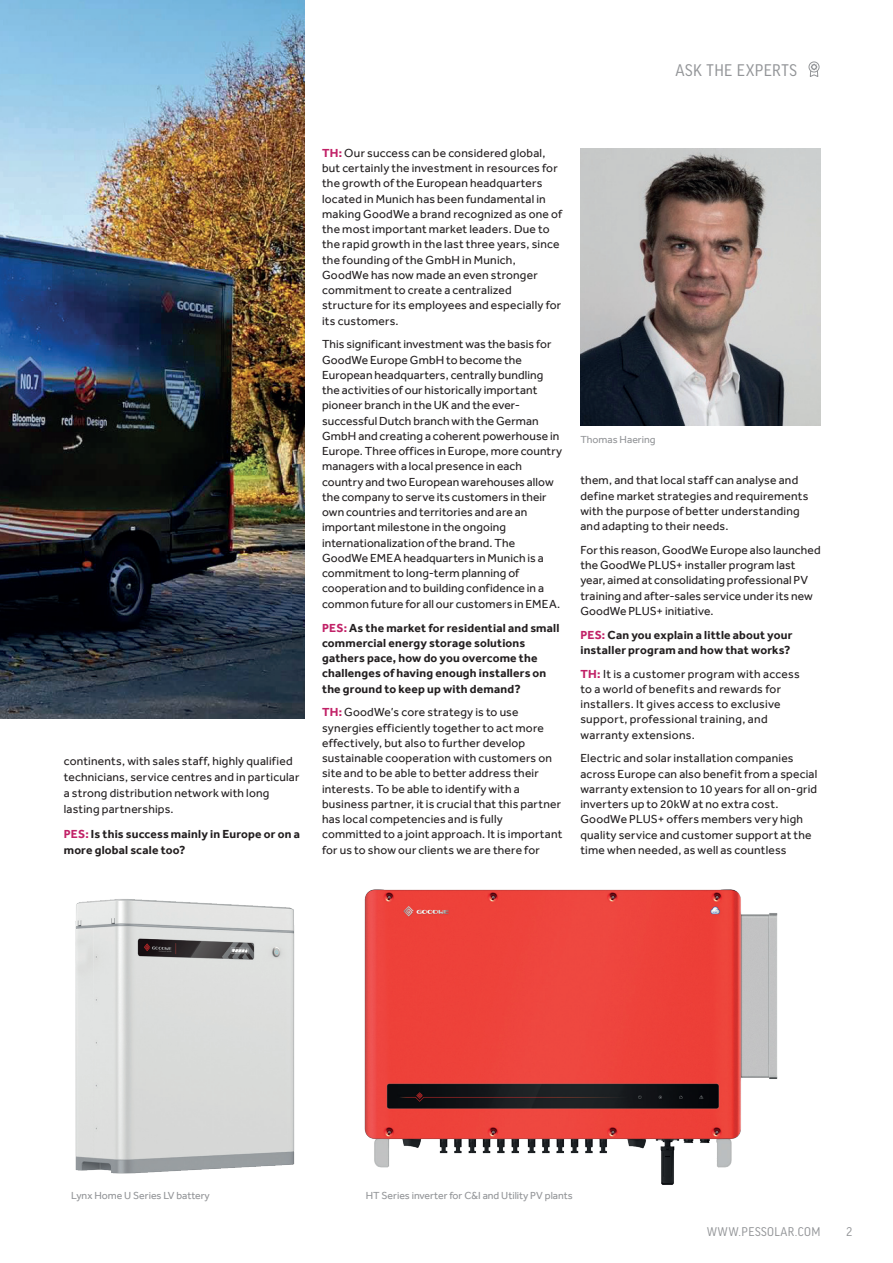
<style>
.page{position:relative;width:893px;height:1263px;background:#fff}
.page>*{position:absolute;margin:0;border:0;box-sizing:border-box;transform-origin:0 0}
.Page_head_2015{font:18px "Good Headline Pro Narr";letter-spacing:.025em;color:#939598}
.t1{font:13.5px "Good Headline Pro Narr";letter-spacing:.035em;color:#939598}
.Body_Copy_2015{font:12px/15.3px "Effra";letter-spacing:.015em;color:#231f20}
.Body_Copy_2015-2{font:700 12px/15.3px "Effra";letter-spacing:.015em;color:#231f20}
.CAPTIONS{font:10.5px "Effra";color:#939598}
.s1{color:#c12167}
.s2{font-weight:700;color:#c12167}
</style>
<div class="page">
<img style="left:0;top:0;width:304px;height:719px">
<div style="left:809px;top:62px;width:10px;height:10px;border:1px solid #939598;border-radius:50%"></div>
<svg style="left:809px;top:63px;width:10px;height:14px"></svg>
<img style="left:580px;top:149px;width:241px;height:276px">
<img style="left:364px;top:889px;width:414px;height:296px">
<img style="left:75px;top:899px;width:220px;height:275px">
<p class="Page_head_2015" style="left:675px;top:61px;width:123px">ASK THE EXPERTS</p>
<p class="Body_Copy_2015" style="left:64px;top:753px;width:237px;line-height:16px">continents, with sales staff, highly qualified technicians, service centres and in particular a strong distribution network with long lasting partnerships.</p>
<p class="Body_Copy_2015-2" style="left:64px;top:826px;width:238px;line-height:16px"><span class="s1">PES:</span> Is this success mainly in Europe or on a more global scale too?</p>
<p class="Body_Copy_2015" style="left:322px;top:145px;width:241px"><span class="s2">TH:</span> Our success can be considered global, but certainly the investment in resources for the growth of the European headquarters located in Munich has been fundamental in making GoodWe a brand recognized as one of the most important market leaders. Due to the rapid growth in the last three years, since the founding of the GmbH in Munich, GoodWe has now made an even stronger commitment to create a centralized structure for its employees and especially for its customers.</p>
<p class="Body_Copy_2015" style="left:322px;top:337px;width:242px">This significant investment was the basis for GoodWe Europe GmbH to become the European headquarters, centrally bundling the activities of our historically important pioneer branch in the UK and the ever&shy;successful Dutch branch with the German GmbH and creating a coherent powerhouse in Europe. Three offices in Europe, more country managers with a local presence in each country and two European warehouses allow the company to serve its customers in their own countries and territories and are an important milestone in the ongoing internationalization of the brand. The GoodWe EMEA headquarters in Munich is a commitment to long-term planning of cooperation and to building confidence in a common future for all our customers in EMEA.</p>
<p class="Body_Copy_2015-2" style="left:322px;top:620px;width:239px"><span class="s1">PES:</span> As the market for residential and small commercial energy storage solutions gathers pace, how do you overcome the challenges of having enough installers on the ground to keep up with demand?</p>
<p class="Body_Copy_2015" style="left:322px;top:704px;width:242px"><span class="s2">TH:</span> GoodWe’s core strategy is to use synergies efficiently together to act more effectively, but also to further develop sustainable cooperation with customers on site and to be able to better address their interests. To be able to identify with a business partner, it is crucial that this partner has local competencies and is fully committed to a joint approach. It is important for us to show our clients we are there for</p>
<p class="CAPTIONS" style="left:580px;top:433px;width:77px">Thomas Haering</p>
<p class="Body_Copy_2015" style="left:580px;top:472px;width:230px">them, and that local staff can analyse and define market strategies and requirements with the purpose of better understanding and adapting to their needs.</p>
<p class="Body_Copy_2015" style="left:580px;top:542px;width:242px">For this reason, GoodWe Europe also launched the GoodWe PLUS+ installer program last year, aimed at consolidating professional PV training and after-sales service under its new GoodWe PLUS+ initiative.</p>
<p class="Body_Copy_2015-2" style="left:580px;top:627px;width:214px"><span class="s1">PES:</span> Can you explain a little about your installer program and how that works?</p>
<p class="Body_Copy_2015" style="left:580px;top:666px;width:221px"><span class="s2">TH:</span> It is a customer program with access to a world of benefits and rewards for installers. It gives access to exclusive support, professional training, and warranty extensions.</p>
<p class="Body_Copy_2015" style="left:580px;top:750px;width:239px">Electric and solar installation companies across Europe can also benefit from a special warranty extension to 10 years for all on-grid inverters up to 20kW at no extra cost.<br>GoodWe PLUS+ offers members very high quality service and customer support at the time when needed, as well as countless</p>
<p class="CAPTIONS" style="left:71px;top:1189px;width:140px">Lynx Home U Series LV battery</p>
<p class="CAPTIONS" style="left:366px;top:1189px;width:209px">HT Series inverter for C&amp;I and Utility PV plants</p>
<p class="t1" style="left:707px;top:1225px;width:115px">WWW.PESSOLAR.COM</p>
<p class="t1" style="left:846px;top:1225px;width:8px">2</p>
</div>
